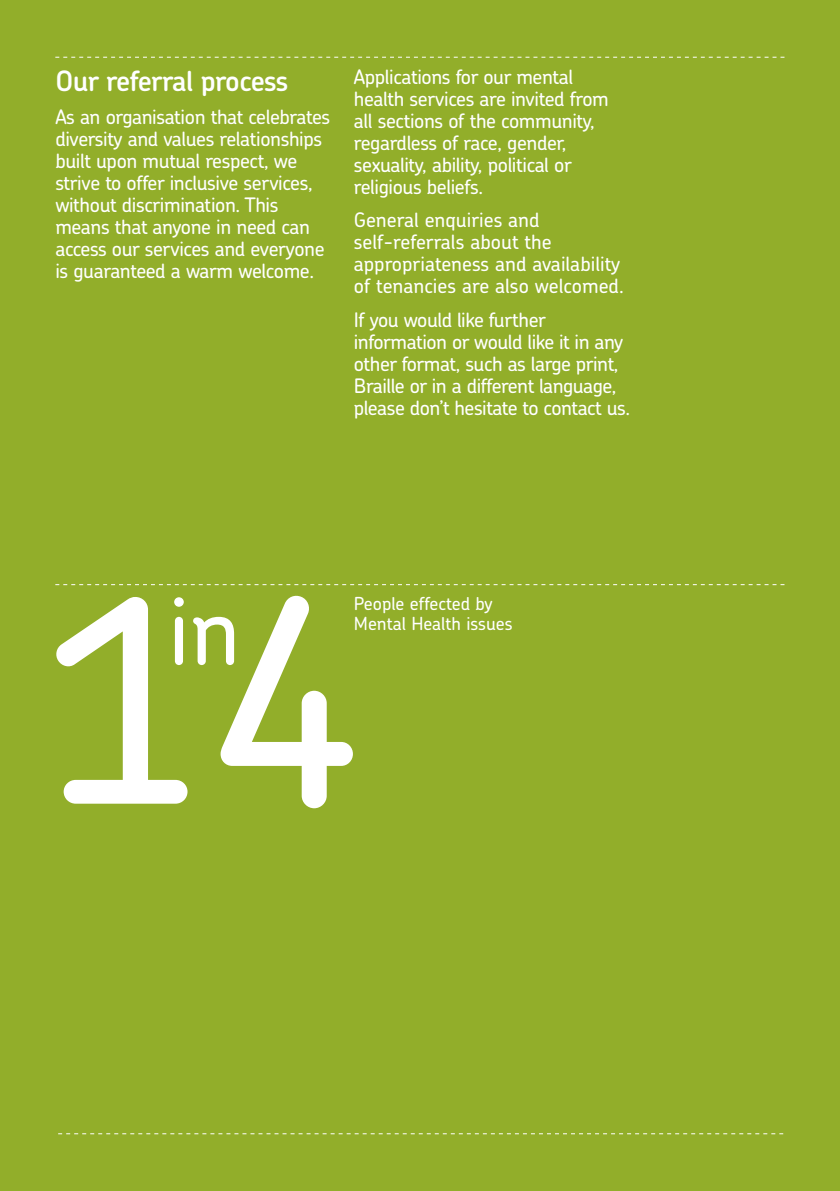
<style>
.page{position:relative;width:840px;height:1191px;background:#fff}
.page>*{position:absolute;margin:0;border:0;box-sizing:border-box;transform-origin:0 0}
.t1{font:500 280px "Chevin";color:#fff}
.t2{font:500 93.2px "Chevin";color:#fff}
.t3{font:600 28px "Chevin";letter-spacing:-.025em;color:#fff}
.t4{font:500 20px/22px "Chevin";letter-spacing:-.02em;color:#fff}
.t5{font:500 20px/22px "Chevin";color:#fff}
.t6{font:500 18px/20px "Chevin";color:#fff}
.s1{font-size:284.4px}
</style>
<div class="page">
<div style="left:0;top:0;width:839px;height:1191px;background:#92ae2a"></div>
<svg style="left:58px;top:1133px;width:724px;height:1px"></svg>
<svg style="left:55px;top:57px;width:729px;height:1px"></svg>
<svg style="left:55px;top:584px;width:729px;height:1px"></svg>
<h3 class="t3" style="left:55px;top:70px;width:234px">Our referral process</h3>
<p class="t4" style="left:55px;top:107px;width:276px">As an organisation that celebrates diversity and values relationships built upon mutual respect, we strive to offer inclusive services, without discrimination. This means that anyone in need can access our services and everyone is guaranteed a warm welcome.</p>
<p class="t4" style="left:353px;top:67px;width:256px">Applications for our mental health services are invited from all sections of the community, regardless of race, gender, sexuality, ability, political or religious beliefs.</p>
<p class="t5" style="left:353px;top:211px;width:271px">General enquiries and self-referrals about the appropriateness and availability of tenancies are also welcomed.</p>
<p class="t4" style="left:353px;top:310px;width:278px">If you would like further information or would like it in any other format, such as large print, Braille or in a different language, please don’t hesitate to contact us.</p>
<h1 class="t1" style="left:47px;top:595px;width:321px">1<span class="s1">4</span></h1>
<p class="t6" style="left:353px;top:595px;width:160px">People effected by<br>Mental Health issues</p>
<h2 class="t2" style="left:168px;top:595px;width:74px">in</h2>
</div>
